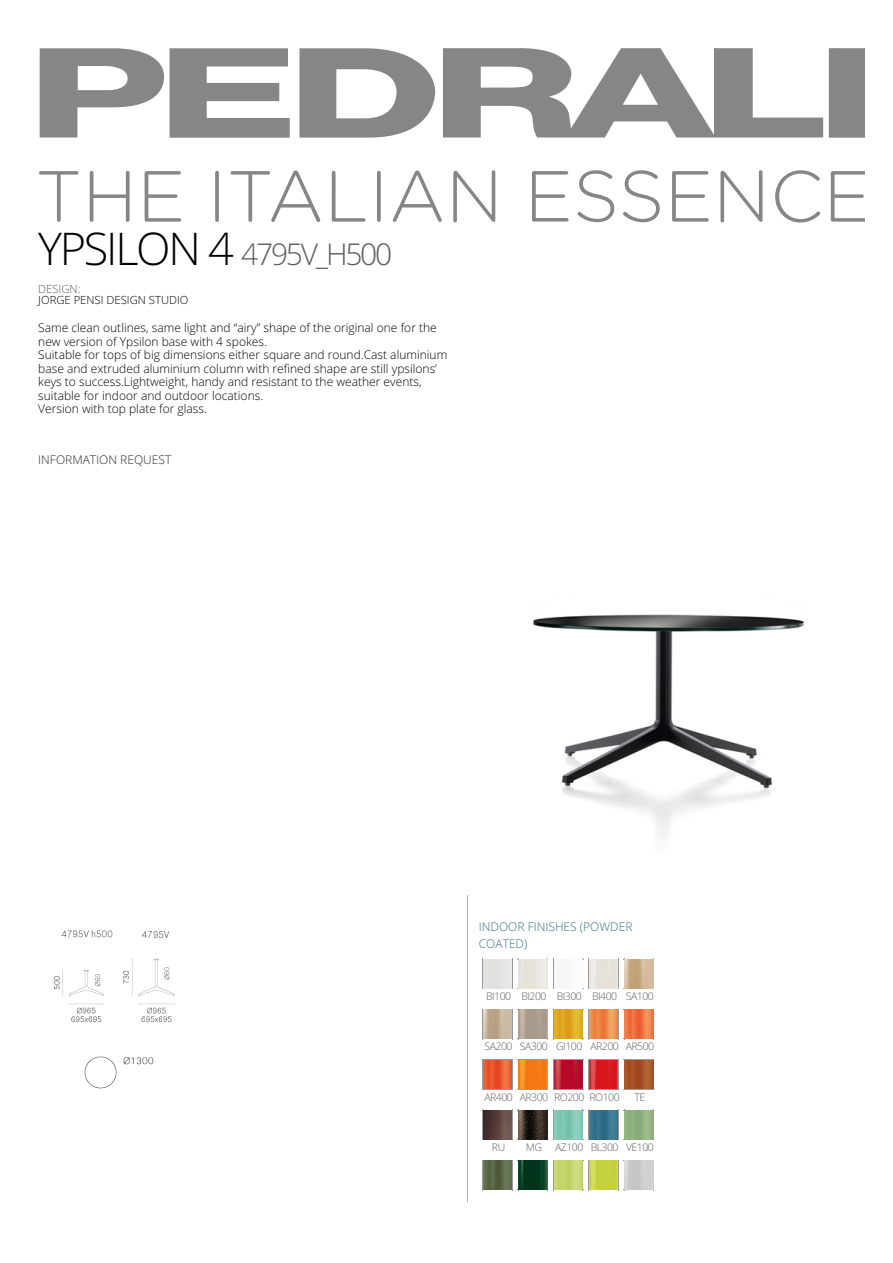
<style>
.page{position:relative;width:893px;height:1263px;background:#fff}
.page>*{position:absolute;margin:0;border:0;box-sizing:border-box;transform-origin:0 0}
.t1{font:300 30px "Open Sans";letter-spacing:-.075em;color:#5e5e5e}
.t2{font:300 12px/13.5px "Open Sans";color:#000}
.t3{font:300 12px/16.5px "Open Sans";color:#317382}
.t4{font:300 12px "Open Sans";color:#2c2c2c}
.t5{font:300 11.25px "Open Sans";color:#000}
.t6{font:300 11.25px "Open Sans";color:#5e5e5e}
.t7{font:300 10.5px "Open Sans";letter-spacing:-.05em;color:#5e5e5e}
.s1{font-size:45.15px;color:#000}
</style>
<div class="page">
<img style="left:533px;top:614px;width:271px;height:222px">
<img style="left:53px;top:930px;width:122px;height:159px">
<hr style="left:467px;top:896px;width:1px;height:306px;background:#b2b2b2">
<hr style="left:482px;top:959px;width:30px;height:1px;background:#999">
<hr style="left:482px;top:988px;width:30px;height:1px;background:#999">
<hr style="left:482px;top:959px;width:1px;height:30px;background:#999">
<hr style="left:512px;top:959px;width:1px;height:30px;background:#999">
<hr style="left:518px;top:959px;width:30px;height:1px;background:#999">
<hr style="left:518px;top:988px;width:30px;height:1px;background:#999">
<hr style="left:547px;top:959px;width:1px;height:30px;background:#999">
<hr style="left:553px;top:959px;width:30px;height:1px;background:#999">
<hr style="left:553px;top:988px;width:30px;height:1px;background:#999">
<hr style="left:553px;top:959px;width:1px;height:30px;background:#999">
<hr style="left:582px;top:959px;width:1px;height:30px;background:#999">
<img style="left:560px;top:960px;width:7px;height:23px">
<hr style="left:588px;top:959px;width:30px;height:1px;background:#999">
<hr style="left:588px;top:988px;width:30px;height:1px;background:#999">
<hr style="left:588px;top:959px;width:1px;height:30px;background:#999">
<hr style="left:618px;top:959px;width:1px;height:30px;background:#999">
<img style="left:589px;top:960px;width:29px;height:28px">
<hr style="left:624px;top:959px;width:30px;height:1px;background:#999">
<hr style="left:624px;top:988px;width:30px;height:1px;background:#999">
<hr style="left:653px;top:959px;width:1px;height:30px;background:#999">
<img style="left:624px;top:960px;width:29px;height:28px">
<hr style="left:482px;top:1009px;width:30px;height:1px;background:#999">
<hr style="left:482px;top:1038px;width:30px;height:1px;background:#999">
<hr style="left:482px;top:1009px;width:1px;height:30px;background:#999">
<hr style="left:512px;top:1009px;width:1px;height:30px;background:#999">
<img style="left:483px;top:1010px;width:29px;height:28px">
<hr style="left:518px;top:1009px;width:30px;height:1px;background:#999">
<hr style="left:518px;top:1038px;width:30px;height:1px;background:#999">
<hr style="left:547px;top:1009px;width:1px;height:30px;background:#999">
<img style="left:518px;top:1010px;width:29px;height:28px">
<hr style="left:553px;top:1009px;width:30px;height:1px;background:#999">
<hr style="left:553px;top:1038px;width:30px;height:1px;background:#999">
<hr style="left:553px;top:1009px;width:1px;height:30px;background:#999">
<hr style="left:582px;top:1009px;width:1px;height:30px;background:#999">
<img style="left:554px;top:1010px;width:28px;height:28px">
<hr style="left:588px;top:1009px;width:30px;height:1px;background:#999">
<hr style="left:588px;top:1038px;width:30px;height:1px;background:#999">
<hr style="left:588px;top:1009px;width:1px;height:30px;background:#999">
<hr style="left:618px;top:1009px;width:1px;height:30px;background:#999">
<img style="left:589px;top:1010px;width:29px;height:28px">
<hr style="left:624px;top:1009px;width:30px;height:1px;background:#999">
<hr style="left:624px;top:1038px;width:30px;height:1px;background:#999">
<hr style="left:653px;top:1009px;width:1px;height:30px;background:#999">
<img style="left:624px;top:1010px;width:29px;height:28px">
<hr style="left:482px;top:1059px;width:30px;height:1px;background:#999">
<hr style="left:482px;top:1089px;width:30px;height:1px;background:#999">
<hr style="left:482px;top:1059px;width:1px;height:31px;background:#999">
<hr style="left:512px;top:1059px;width:1px;height:31px;background:#999">
<img style="left:483px;top:1060px;width:29px;height:29px">
<hr style="left:518px;top:1059px;width:30px;height:1px;background:#999">
<hr style="left:518px;top:1089px;width:30px;height:1px;background:#999">
<hr style="left:547px;top:1059px;width:1px;height:31px;background:#999">
<img style="left:518px;top:1060px;width:29px;height:29px">
<hr style="left:553px;top:1059px;width:30px;height:1px;background:#999">
<hr style="left:553px;top:1089px;width:30px;height:1px;background:#999">
<hr style="left:553px;top:1059px;width:1px;height:31px;background:#999">
<hr style="left:582px;top:1059px;width:1px;height:31px;background:#999">
<img style="left:554px;top:1060px;width:28px;height:29px">
<hr style="left:588px;top:1059px;width:30px;height:1px;background:#999">
<hr style="left:588px;top:1089px;width:30px;height:1px;background:#999">
<hr style="left:588px;top:1059px;width:1px;height:31px;background:#999">
<hr style="left:618px;top:1059px;width:1px;height:31px;background:#999">
<img style="left:589px;top:1060px;width:29px;height:29px">
<hr style="left:624px;top:1059px;width:30px;height:1px;background:#999">
<hr style="left:624px;top:1089px;width:30px;height:1px;background:#999">
<hr style="left:653px;top:1059px;width:1px;height:31px;background:#999">
<img style="left:624px;top:1060px;width:29px;height:29px">
<hr style="left:482px;top:1110px;width:30px;height:1px;background:#999">
<hr style="left:482px;top:1139px;width:30px;height:1px;background:#999">
<hr style="left:482px;top:1110px;width:1px;height:30px;background:#999">
<hr style="left:512px;top:1110px;width:1px;height:30px;background:#999">
<img style="left:483px;top:1111px;width:29px;height:28px">
<hr style="left:518px;top:1110px;width:30px;height:1px;background:#999">
<hr style="left:518px;top:1139px;width:30px;height:1px;background:#999">
<hr style="left:547px;top:1110px;width:1px;height:30px;background:#999">
<img style="left:518px;top:1111px;width:29px;height:28px">
<hr style="left:553px;top:1110px;width:30px;height:1px;background:#999">
<hr style="left:553px;top:1139px;width:30px;height:1px;background:#999">
<hr style="left:553px;top:1110px;width:1px;height:30px;background:#999">
<hr style="left:582px;top:1110px;width:1px;height:30px;background:#999">
<img style="left:554px;top:1111px;width:28px;height:28px">
<hr style="left:588px;top:1110px;width:30px;height:1px;background:#999">
<hr style="left:588px;top:1139px;width:30px;height:1px;background:#999">
<hr style="left:588px;top:1110px;width:1px;height:30px;background:#999">
<hr style="left:618px;top:1110px;width:1px;height:30px;background:#999">
<img style="left:589px;top:1111px;width:29px;height:28px">
<hr style="left:624px;top:1110px;width:30px;height:1px;background:#999">
<hr style="left:624px;top:1139px;width:30px;height:1px;background:#999">
<hr style="left:653px;top:1110px;width:1px;height:30px;background:#999">
<hr style="left:482px;top:1160px;width:30px;height:1px;background:#999">
<hr style="left:482px;top:1189px;width:30px;height:1px;background:#999">
<hr style="left:482px;top:1160px;width:1px;height:30px;background:#999">
<hr style="left:512px;top:1160px;width:1px;height:30px;background:#999">
<img style="left:483px;top:1161px;width:29px;height:28px">
<hr style="left:518px;top:1160px;width:30px;height:1px;background:#999">
<hr style="left:518px;top:1189px;width:30px;height:1px;background:#999">
<hr style="left:547px;top:1160px;width:1px;height:30px;background:#999">
<img style="left:518px;top:1161px;width:29px;height:28px">
<hr style="left:553px;top:1160px;width:30px;height:1px;background:#999">
<hr style="left:553px;top:1189px;width:30px;height:1px;background:#999">
<hr style="left:553px;top:1160px;width:1px;height:30px;background:#999">
<hr style="left:582px;top:1160px;width:1px;height:30px;background:#999">
<img style="left:554px;top:1161px;width:28px;height:28px">
<hr style="left:588px;top:1160px;width:30px;height:1px;background:#999">
<hr style="left:588px;top:1189px;width:30px;height:1px;background:#999">
<hr style="left:588px;top:1160px;width:1px;height:30px;background:#999">
<hr style="left:618px;top:1160px;width:1px;height:30px;background:#999">
<img style="left:589px;top:1161px;width:29px;height:28px">
<hr style="left:624px;top:1160px;width:30px;height:1px;background:#999">
<hr style="left:624px;top:1189px;width:30px;height:1px;background:#999">
<hr style="left:653px;top:1160px;width:1px;height:30px;background:#999">
<img style="left:624px;top:1161px;width:29px;height:28px">
<svg style="left:299px;top:48px;width:136px;height:90px"></svg>
<svg style="left:443px;top:48px;width:380px;height:90px"></svg>
<div style="left:828px;top:48px;width:36px;height:90px;background:#868686"></div>
<svg style="left:40px;top:48px;width:250px;height:90px"></svg>
<svg style="left:39px;top:170px;width:825px;height:52px"></svg>
<h1 class="t1" style="left:38px;top:233px;width:355px"><span class="s1">YPSILON 4</span> 4795V_H500</h1>
<p class="t6" style="left:38px;top:281px;width:44px">DESIGN:</p>
<p class="t5" style="left:38px;top:292px;width:152px">JORGE PENSI DESIGN STUDIO</p>
<p class="t2" style="left:38px;top:321px;width:410px">Same clean outlines, same light and “airy” shape of the original one for the new version of Ypsilon base with 4 spokes.<br>Suitable for tops of big dimensions either square and round.Cast aluminium base and extruded aluminium column with refined shape are still ypsilons’ keys to success.Lightweight, handy and resistant to the weather events, suitable for indoor and outdoor locations.<br>Version with top plate for glass.</p>
<p class="t4" style="left:38px;top:451px;width:135px">INFORMATION REQUEST</p>
<p class="t3" style="left:479px;top:918px;width:155px">INDOOR FINISHES (POWDER<br>COATED)</p>
<p class="t7" style="left:486px;top:989px;width:169px">BI100 BI200 BI300 BI400 SA100</p>
<p class="t7" style="left:484px;top:1039px;width:171px">SA200 SA300 GI100 AR200 AR500</p>
<p class="t7" style="left:484px;top:1090px;width:137px">AR400 AR300 RO200 RO100</p>
<p class="t7" style="left:634px;top:1090px;width:12px">TE</p>
<p class="t7" style="left:492px;top:1140px;width:15px">RU</p>
<p class="t7" style="left:526px;top:1140px;width:129px">MG AZ100 BL300 VE100</p>
</div>
